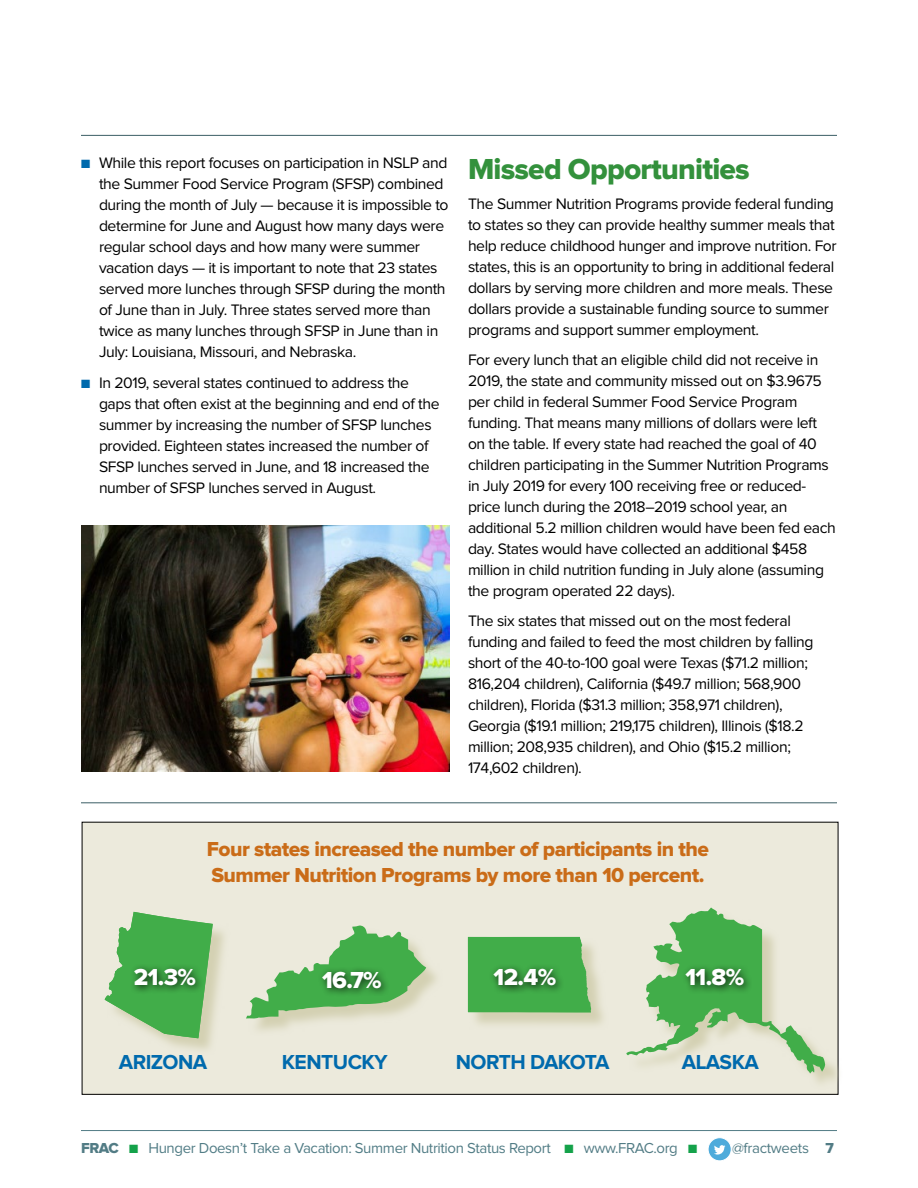
<style>
.page{position:relative;width:918px;height:1188px;background:#fff}
.page>*{position:absolute;margin:0;border:0;box-sizing:border-box;transform-origin:0 0}
.t1{font:30px "Proxima Nova Extrabld";letter-spacing:-.025em;color:#33913c}
.t2{font:24px "Proxima Nova Extrabld";letter-spacing:-.025em;color:#fff}
.t3{font:21px/25.5px "Proxima Nova Extrabld";letter-spacing:-.025em;color:#ca6c18}
.t4{font:700 21px "Proxima Nova";letter-spacing:-.025em;color:#006aad}
.t5{font:15.75px/21px "Proxima Nova";letter-spacing:-.025em;color:#000}
.t6{font:15px "Proxima Nova";letter-spacing:-.025em;color:#527d86}
.t7{font:15px "Proxima Nova";letter-spacing:-.02em;color:#527c85}
.s1{color:#006aad}
.s2{font-family:"Proxima Nova Extrabld";color:#527c85}
.s3{color:#14a24a}
.s4{color:#527c85}
.s5{font-family:"Proxima Nova Extrabld"}
</style>
<div class="page">
<div style="left:82px;top:822px;width:756px;height:272px;background:#eceadc"></div>
<hr style="left:81px;top:135px;width:756px;height:1px;background:#3b5e65">
<hr style="left:81px;top:802px;width:756px;height:1px;background:#3b5e65">
<hr style="left:81px;top:1130px;width:756px;height:1px;background:#527c85">
<div style="left:708px;top:1138px;width:23px;height:23px;background:#4eabdb;border:1px solid #fff;border-radius:50%"></div>
<svg style="left:714px;top:1145px;width:11px;height:10px"></svg>
<img style="left:81px;top:526px;width:369px;height:245px">
<svg style="left:160px;top:929px;width:64px;height:121px"></svg>
<svg style="left:105px;top:912px;width:108px;height:126px"></svg>
<svg style="left:257px;top:964px;width:179px;height:67px"></svg>
<svg style="left:246px;top:925px;width:180px;height:94px"></svg>
<svg style="left:475px;top:947px;width:128px;height:78px"></svg>
<svg style="left:468px;top:937px;width:123px;height:76px;background:#4bb051"></svg>
<svg style="left:812px;top:910px;width:27px;height:180px"></svg>
<svg style="left:626px;top:907px;width:199px;height:167px"></svg>
<div style="left:130px;top:963px;width:74px;height:32px;background:#000;opacity:.75"></div>
<div style="left:318px;top:966px;width:72px;height:32px;background:#000;opacity:.75"></div>
<div style="left:489px;top:963px;width:76px;height:32px;background:#000;opacity:.75"></div>
<div style="left:681px;top:963px;width:72px;height:32px;background:#000;opacity:.75"></div>
<p class="t5" style="left:99px;top:153px;width:351px;text-indent:-18px"><span class="s1">■</span> While this report focuses on participation in NSLP and the Summer Food Service Program (SFSP) combined during the month of July — because it is impossible to determine for June and August how many days were regular school days and how many were summer vacation days — it is important to note that 23 states served more lunches through SFSP during the month of June than in July. Three states served more than twice as many lunches through SFSP in June than in July: Louisiana, Missouri, and Nebraska.</p>
<p class="t5" style="left:99px;top:373px;width:342px;text-indent:-18px"><span class="s1">■</span> In 2019, several states continued to address the gaps that often exist at the beginning and end of the summer by increasing the number of SFSP lunches provided. Eighteen states increased the number of SFSP lunches served in June, and 18 increased the number of SFSP lunches served in August.</p>
<h1 class="t1" style="left:468px;top:156px;width:283px">Missed Opportunities</h1>
<p class="t5" style="left:468px;top:194px;width:370px">The Summer Nutrition Programs provide federal funding to states so they can provide healthy summer meals that help reduce childhood hunger and improve nutrition. For states, this is an opportunity to bring in additional federal dollars by serving more children and more meals. These dollars provide a sustainable funding source to summer programs and support summer employment.</p>
<p class="t5" style="left:468px;top:350px;width:369px">For every lunch that an eligible child did not receive in 2019, the state and community missed out on $3.9675 per child in federal Summer Food Service Program funding. That means many millions of dollars were left on the table. If every state had reached the goal of 40 children participating in the Summer Nutrition Programs in July 2019 for every 100 receiving free or reduced&shy;price lunch during the 2018–2019 school year, an additional 5.2 million children would have been fed each day. States would have collected an additional $458 million in child nutrition funding in July alone (assuming the program operated 22 days).</p>
<p class="t5" style="left:468px;top:611px;width:347px">The six states that missed out on the most federal funding and failed to feed the most children by falling short of the 40-to-100 goal were Texas ($71.2 million; 816,204 children), California ($49.7 million; 568,900 children), Florida ($31.3 million; 358,971 children), Georgia ($19.1 million; 219,175 children), Illinois ($18.2 million; 208,935 children), and Ohio ($15.2 million; 174,602 children).</p>
<h3 class="t3" style="left:207px;top:838px;width:504px">Four states increased the number of participants in the<br>Summer Nutrition Programs by more than 10 percent.</h3>
<h2 class="t2" style="left:134px;top:966px;width:64px">21.3%</h2>
<h2 class="t2" style="left:322px;top:969px;width:61px">16.7%</h2>
<h2 class="t2" style="left:494px;top:966px;width:64px">12.4%</h2>
<h2 class="t2" style="left:686px;top:966px;width:60px">11.8%</h2>
<h3 class="t4" style="left:119px;top:1052px;width:90px">ARIZONA</h3>
<h3 class="t4" style="left:282px;top:1052px;width:107px">KENTUCKY</h3>
<h3 class="t4" style="left:456px;top:1052px;width:155px">NORTH DAKOTA</h3>
<h3 class="t4" style="left:682px;top:1052px;width:79px">ALASKA</h3>
<p class="t6" style="left:81px;top:1142px;width:618px"><span class="s2">FRAC</span> <span class="s3">■</span> Hunger Doesn’t Take a Vacation: Summer Nutrition Status Report <span class="s3">■</span> <span class="s4">www.FRAC.org</span> <span class="s3">■</span></p>
<p class="t7" style="left:732px;top:1142px;width:104px">@fractweets <span class="s5">7</span></p>
</div>
